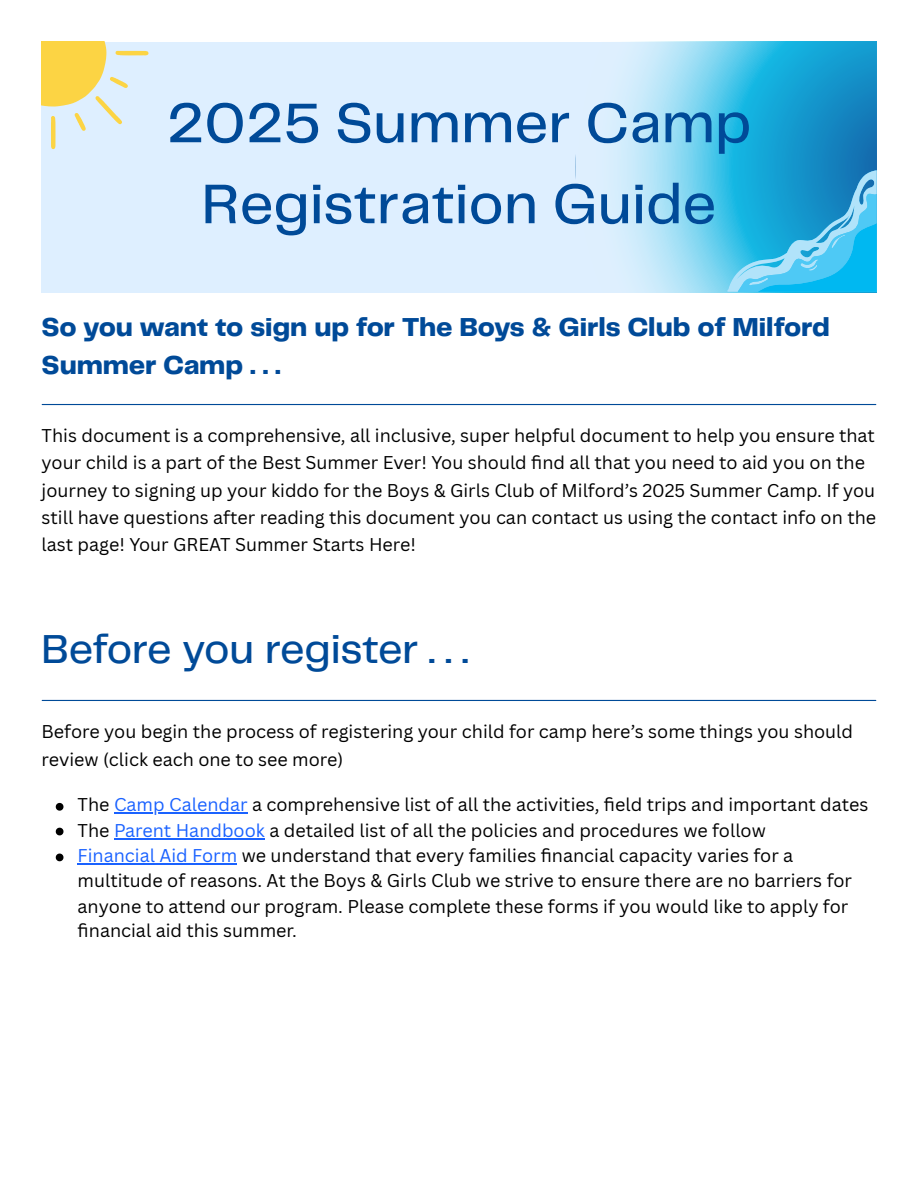
<style>
.page{position:relative;width:918px;height:1186px;background:#fff}
.page>*{position:absolute;margin:0;border:0;box-sizing:border-box;transform-origin:0 0}
.t1{font:500 57.9px/81px "Telegraf";color:#004a98;text-align:center}
.t2{font:500 42px "Telegraf";letter-spacing:-.01em;color:#004a98}
.t3{font:800 27px/37.2px "Telegraf";letter-spacing:-.01em;color:#004a98}
.t4{font:18px/27.3px "Canva Sans";color:#000}
.s1{color:#1a62ff}
</style>
<div class="page">
<svg style="left:56px;top:803px;width:7px;height:7px"></svg>
<svg style="left:56px;top:828px;width:7px;height:7px"></svg>
<svg style="left:56px;top:853px;width:7px;height:8px"></svg>
<div style="left:42px;top:42px;width:834px;height:250px;background:#deefff"></div>
<svg style="left:620px;top:42px;width:256px;height:250px;background:#66c3e6"></svg>
<svg style="left:42px;top:42px;width:107px;height:107px"></svg>
<svg style="left:727px;top:170px;width:149px;height:122px;background:#32b3e1"></svg>
<hr style="left:42px;top:404px;width:834px;height:1px;background:#004a98">
<hr style="left:42px;top:700px;width:834px;height:1px;background:#004a98">
<hr style="left:114px;top:812px;width:134px;height:1px;background:#1a62ff">
<hr style="left:114px;top:838px;width:151px;height:1px;background:#1a62ff">
<hr style="left:78px;top:863px;width:159px;height:1px;background:#1a62ff">
<p class="t1" style="left:166px;top:86px;width:587px">2025 Summer Camp<br>Registration Guide</p>
<p class="t3" style="left:42px;top:310px;width:790px">So you want to sign up for The Boys &amp; Girls Club of Milford<br>Summer Camp . . .</p>
<p class="t4" style="left:42px;top:421px;width:836px">This document is a comprehensive, all inclusive, super helpful document to help you ensure that your child is a part of the Best Summer Ever! You should fi nd all that you need to aid you on the journey to signing up your kiddo for the Boys &amp; Girls Club of Milford’s 2025 Summer Camp. If you still have questions after reading this document you can contact us using the contact info on the last page! Your GREAT Summer Starts Here!</p>
<h1 class="t2" style="left:42px;top:631px;width:428px">Before you register . . .</h1>
<p class="t4" style="left:42px;top:717px;width:813px;line-height:28.2px">Before you begin the process of registering your child for camp here’s some things you should review (click each one to see more)</p>
<p class="t4" style="left:78px;top:790px;width:792px">The <span class="s1">Camp Calendar</span> a comprehensive list of all the activities, fi eld trips and important dates</p>
<p class="t4" style="left:78px;top:816px;width:690px">The <span class="s1">Parent Handbook</span> a detailed list of all the policies and procedures we follow</p>
<p class="t4" style="left:78px;top:842px;width:776px;line-height:25.2px"><span class="s1">Financial Aid Form</span> we understand that every families fi nancial capacity varies for a multitude of reasons. At the Boys &amp; Girls Club we strive to ensure there are no barriers for anyone to attend our program. Please complete these forms if you would like to apply for fi nancial aid this summer.</p>
</div>
